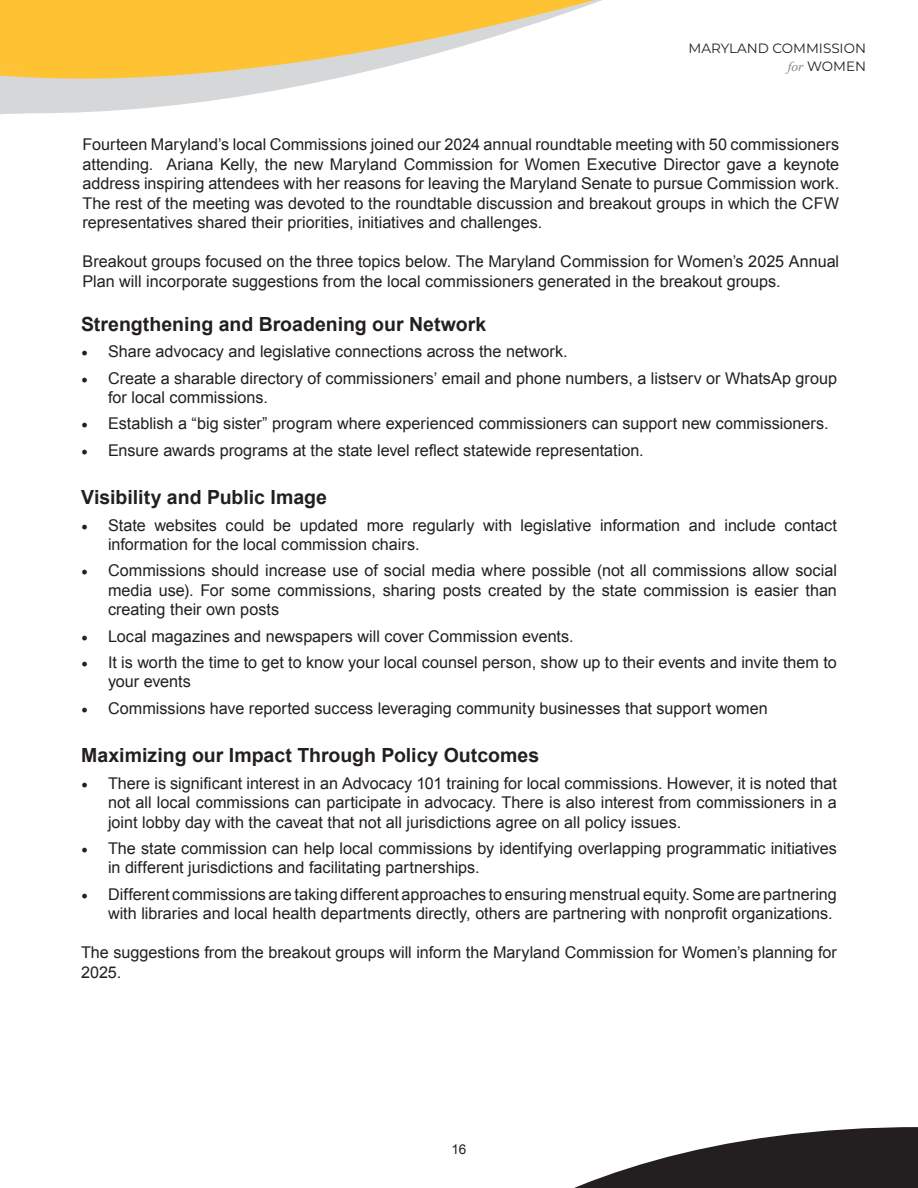
<style>
.page{position:relative;width:918px;height:1188px;background:#fff}
.page>*{position:absolute;margin:0;border:0;box-sizing:border-box;transform-origin:0 0}
.t1{font:700 19.5px "Arial";color:#231f20}
.t2{font:16.2px/19.5px "Arial";color:#231f20}
.t3{font:13.5px/18px "Montserrat";color:#231f20;text-align:right}
.t4{font:13.5px "Arial";color:#231f20}
.s1{font-family:"Times New Roman";font-style:italic;color:#808285}
.s2{font-family:"Minion Pro";font-size:18px}
</style>
<div class="page">
<svg style="left:574px;top:1127px;width:344px;height:61px"></svg>
<svg style="left:0;top:0;width:602px;height:114px"></svg>
<svg style="left:0;top:0;width:595px;height:79px;fill:#ffc233"></svg>
<p class="t3" style="left:688px;top:38px;width:179px">MARYLAND COMMISSION <span class="s1">for</span> WOMEN</p>
<p class="t2" style="left:82px;top:135px;width:758px;text-align:justify">Fourteen Maryland’s local Commissions joined our 2024 annual roundtable meeting with 50 commissioners attending. Ariana Kelly, the new Maryland Commission for Women Executive Director gave a keynote address inspiring attendees with her reasons for leaving the Maryland Senate to pursue Commission work.<br>The rest of the meeting was devoted to the roundtable discussion and breakout groups in which the CFW representatives shared their priorities, initiatives and challenges.</p>
<p class="t2" style="left:82px;top:252px;width:758px">Breakout groups focused on the three topics below. The Maryland Commission for Women’s 2025 Annual<br>Plan will incorporate suggestions from the local commissioners generated in the breakout groups.</p>
<p class="t1" style="left:81px;top:311px;width:407px">Strengthening and Broadening our Network</p>
<p class="t2" style="left:81px;top:342px;width:488px"><span class="s2">•</span> Share advocacy and legislative connections across the network.</p>
<p class="t2" style="left:108px;top:368px;width:731px;text-indent:-27px"><span class="s2">•</span> Create a sharable directory of commissioners’ email and phone numbers, a listserv or WhatsAp group for local commissions.</p>
<p class="t2" style="left:81px;top:414px;width:749px"><span class="s2">•</span> Establish a “big sister” program where experienced commissioners can support new commissioners.</p>
<p class="t2" style="left:81px;top:440px;width:564px"><span class="s2">•</span> Ensure awards programs at the state level reflect statewide representation.</p>
<p class="t1" style="left:81px;top:485px;width:248px">Visibility and Public Image</p>
<p class="t2" style="left:108px;top:515px;width:730px;text-indent:-27px"><span class="s2">•</span> State websites could be updated more regularly with legislative information and include contact information for the local commission chairs.</p>
<p class="t2" style="left:108px;top:561px;width:731px;text-align:justify;text-indent:-27px"><span class="s2">•</span> Commissions should increase use of social media where possible (not all commissions allow social media use). For some commissions, sharing posts created by the state commission is easier than creating their own posts</p>
<p class="t2" style="left:81px;top:626px;width:494px"><span class="s2">•</span> Local magazines and newspapers will cover Commission events.</p>
<p class="t2" style="left:108px;top:653px;width:730px;text-indent:-27px"><span class="s2">•</span> It is worth the time to get to know your local counsel person, show up to their events and invite them to your events</p>
<p class="t2" style="left:81px;top:698px;width:688px"><span class="s2">•</span> Commissions have reported success leveraging community businesses that support women</p>
<p class="t1" style="left:81px;top:743px;width:460px">Maximizing our Impact Through Policy Outcomes</p>
<p class="t2" style="left:108px;top:773px;width:730px;text-align:justify;text-indent:-27px"><span class="s2">•</span> There is significant interest in an Advocacy 101 training for local commissions. However, it is noted that not all local commissions can participate in advocacy. There is also interest from commissioners in a joint lobby day with the caveat that not all jurisdictions agree on all policy issues.</p>
<p class="t2" style="left:108px;top:839px;width:730px;text-indent:-27px"><span class="s2">•</span> The state commission can help local commissions by identifying overlapping programmatic initiatives in different jurisdictions and facilitating partnerships.</p>
<p class="t2" style="left:81px;top:884px;width:757px;text-align:right"><span class="s2">•</span> Different commissions are taking different approaches to ensuring menstrual equity. Some are partnering with libraries and local health departments directly, others are partnering with nonprofit organizations.</p>
<p class="t2" style="left:81px;top:943px;width:758px">The suggestions from the breakout groups will inform the Maryland Commission for Women’s planning for<br>2025.</p>
<p class="t4" style="left:452px;top:1140px;width:16px">16</p>
</div>
